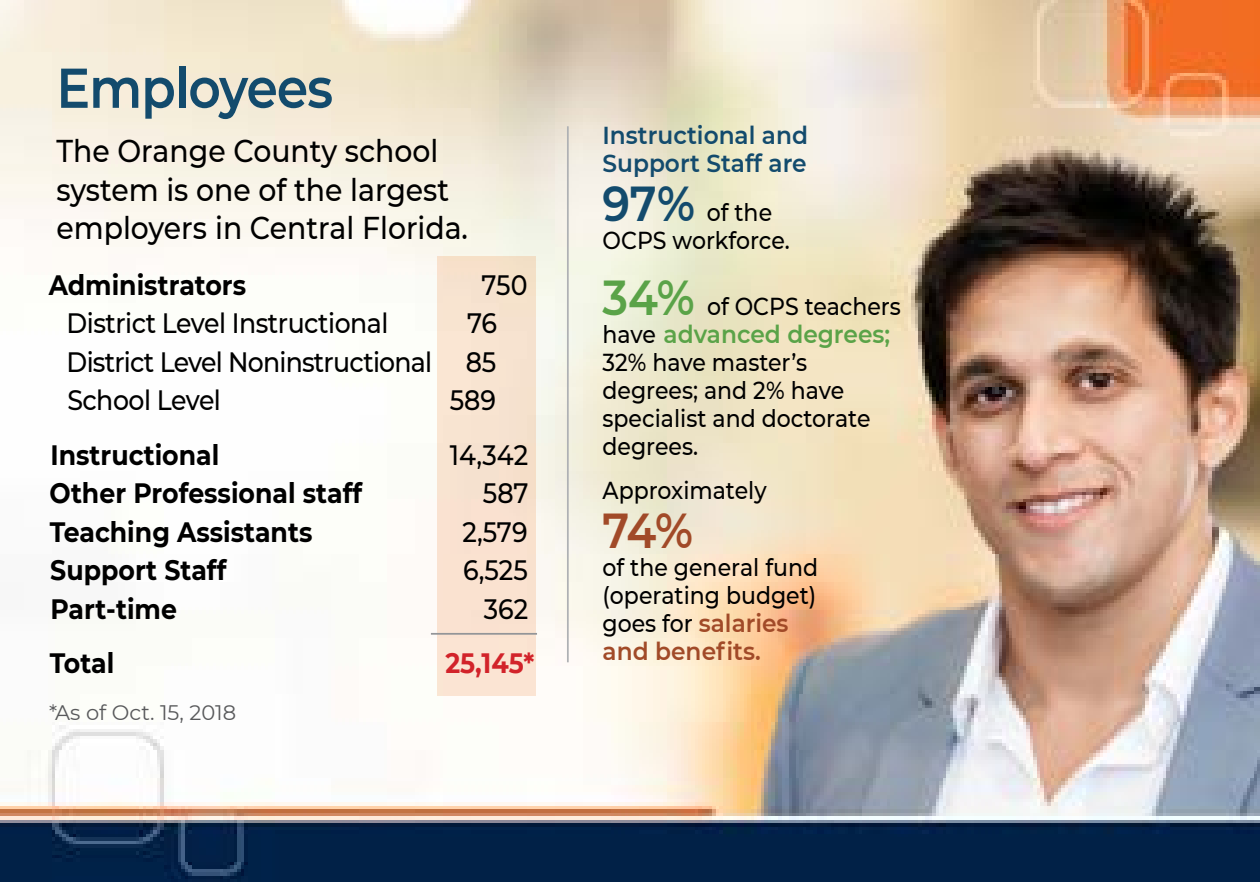
<style>
.page{position:relative;width:1260px;height:882px;background:#fff}
.page>*{position:absolute;margin:0;border:0;box-sizing:border-box;transform-origin:0 0}
.t1{font:600 56px "Montserrat";letter-spacing:-.02em;color:#134b6d;scale:.9 1}
.t2{font:600 49px "Montserrat";color:#a14a28;scale:.9 1}
.t3{font:500 31.5px/38.5px "Montserrat";color:#000;scale:.9 1}
.t4{font:500 28px/38.5px "Montserrat";letter-spacing:-.02em;color:#000;text-align:justify;scale:.9 1}
.t5{font:700 28px "Montserrat";color:#000;scale:.9 1}
.t6{font:700 28px "Montserrat";color:#d2232a;scale:.9 1}
.t7{font:500 24.5px/28px "Montserrat";color:#000;scale:.9 1}
.t8{font:600 24.5px/28px "Montserrat";color:#134b6d;scale:.95 1}
.t9{font:21px "Montserrat";color:#58595b}
.s1{font-weight:600;font-size:49px;color:#134b6d}
.s2{font-weight:600;font-size:49px;color:#5aa348}
.s3{font-weight:600;color:#5aa348}
.s4{font-weight:600;color:#a14a28}
</style>
<div class="page">
<img style="left:0;top:0;width:1260px;height:882px">
<div style="left:437px;top:256px;width:99px;height:440px;background:#f8e2d0"></div>
<hr style="left:431px;top:633px;width:106px;height:2px;background:#939598">
<hr style="left:567px;top:126px;width:2px;height:536px;background:#afb1b4">
<h1 class="t1" style="left:56px;top:48px;width:309px">Employees</h1>
<p class="t3" style="left:56px;top:130px;width:459px">The Orange County school system is one of the largest employers in Central Florida.</p>
<p class="t5" style="left:49px;top:265px;width:221px">Administrators</p>
<p class="t4" style="left:482px;top:265px;width:52px">750</p>
<p class="t4" style="left:67px;top:303px;width:359px">District Level Instructional</p>
<p class="t4" style="left:67px;top:303px;width:480px;text-indent:400px">76<br>District Level Noninstructional 85<br>School Level</p>
<p class="t4" style="left:450px;top:380px;width:53px">589</p>
<p class="t5" style="left:50px;top:434px;width:189px">Instructional</p>
<p class="t4" style="left:450px;top:434px;width:89px">14,342</p>
<p class="t5" style="left:50px;top:473px;width:349px">Other Professional staff</p>
<p class="t4" style="left:483px;top:473px;width:52px">587</p>
<p class="t5" style="left:50px;top:511px;width:293px">Teaching Assistants</p>
<p class="t4" style="left:462px;top:511px;width:74px">2,579</p>
<p class="t5" style="left:50px;top:550px;width:197px">Support Staff</p>
<p class="t4" style="left:463px;top:550px;width:73px">6,525</p>
<p class="t5" style="left:51px;top:588px;width:142px">Part-time</p>
<p class="t4" style="left:484px;top:588px;width:51px">362</p>
<p class="t5" style="left:50px;top:643px;width:73px">Total</p>
<p class="t6" style="left:445px;top:643px;width:100px">25,145*</p>
<p class="t9" style="left:49px;top:698px;width:189px">*As of Oct. 15, 2018</p>
<p class="t8" style="left:603px;top:120px;width:218px">Instructional and<br>Support Staff are</p>
<p class="t7" style="left:603px;top:197px;width:210px"><span class="s1">97%</span> of the<br>OCPS workforce.</p>
<p class="t7" style="left:603px;top:292px;width:333px"><span class="s2">34%</span> of OCPS teachers have <span class="s3">advanced degrees;<br></span>32% have master’s degrees; and 2% have specialist and doctorate degrees.</p>
<p class="t7" style="left:603px;top:476px;width:184px">Approximately</p>
<h2 class="t2" style="left:603px;top:496px;width:102px">74%</h2>
<p class="t7" style="left:603px;top:553px;width:241px">of the general fund (operating budget) goes for <span class="s4">salaries and benefits.</span></p>
</div>
